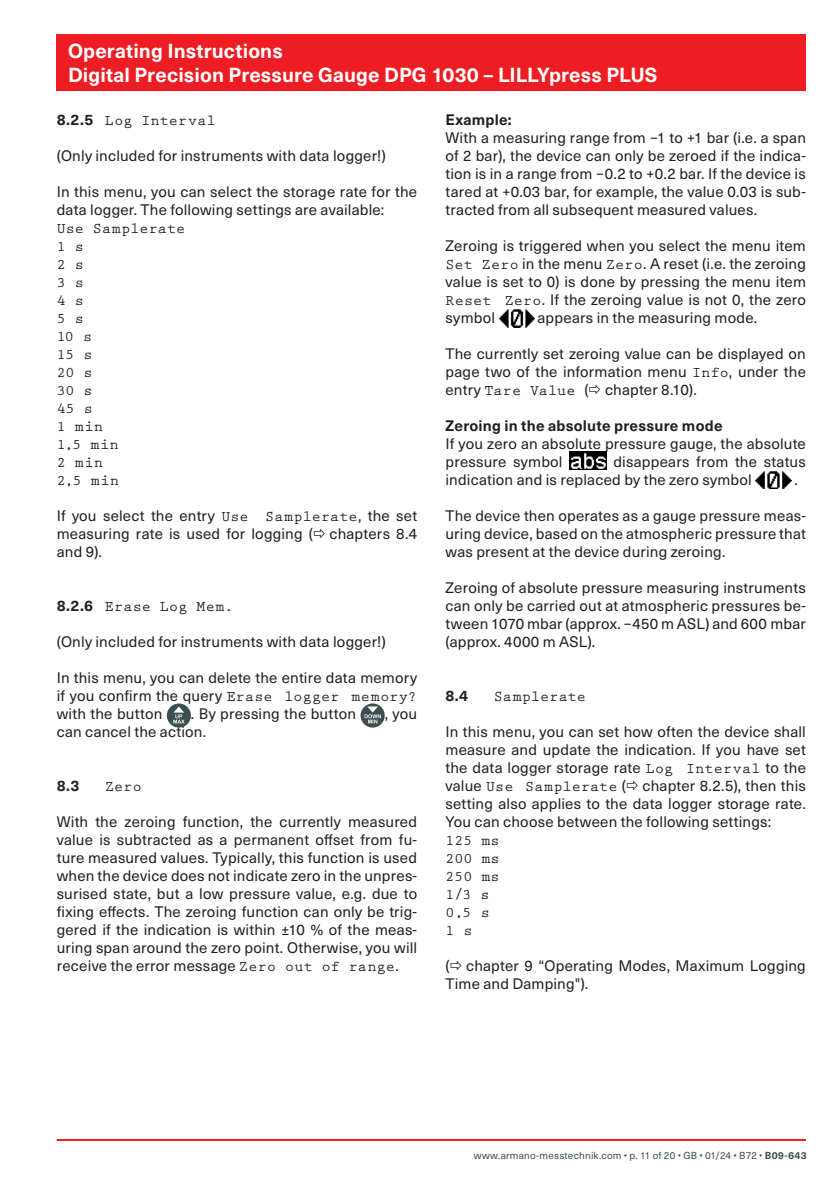
<style>
.page{position:relative;width:840px;height:1191px;background:#fff}
.page>*{position:absolute;margin:0;border:0;box-sizing:border-box;transform-origin:0 0}
.t1{font:700 20px/24px "Neue Haas Unica W1 G";letter-spacing:.005em;color:#fff}
.t2{font:15px/18px "Neue Haas Unica W1 G";letter-spacing:.01em;color:#231f20;text-align:justify}
.t3{font:700 15px/18px "Prestige Elite Std";letter-spacing:.01em;color:#231f20}
.t4{font:700 15px "Neue Haas Unica W1 G";letter-spacing:.015em;color:#231f20}
.t5{font:10px "Neue Haas Unica W1 G";letter-spacing:.02em;color:#3d4f51}
.s1{font-family:"Neue Haas Unica W1 G"}
.s2{font-family:"Prestige Elite Std";font-weight:700}
.s3{font-weight:700}
</style>
<div class="page">
<hr style="left:57px;top:1139px;width:748px;height:2px;background:#ee1d23">
<div style="left:57px;top:34px;width:748px;height:57px;background:#ee1d23"></div>
<div style="left:167px;top:703px;width:24px;height:24px;background:#3d4f51;border-radius:50%"></div>
<svg style="left:173px;top:706px;width:11px;height:17px"></svg>
<svg style="left:360px;top:703px;width:24px;height:24px"></svg>
<svg style="left:364px;top:706px;width:17px;height:17px"></svg>
<img style="left:499px;top:309px;width:35px;height:18px">
<img style="left:569px;top:451px;width:37px;height:19px">
<img style="left:755px;top:471px;width:35px;height:17px">
<h1 class="t1" style="left:68px;top:38px;width:590px">Operating Instructions<br>Digital Precision Pressure Gauge DPG 1030 – LILLYpress PLUS</h1>
<p class="t3" style="left:57px;top:112px;width:160px"><span class="s1">8.2.5</span> Log Interval</p>
<p class="t2" style="left:57px;top:146px;width:330px">(Only included for instruments with data logger!)</p>
<p class="t2" style="left:57px;top:182px;width:361px">In this menu, you can select the storage rate for the data logger. The following settings are available:</p>
<p class="t3" style="left:57px;top:220px;width:130px">Use Samplerate<br>1 s<br>2 s<br>3 s<br>4 s<br>5 s<br>10 s<br>15 s<br>20 s<br>30 s<br>45 s<br>1 min<br>1,5 min<br>2 min<br>2,5 min</p>
<p class="t2" style="left:57px;top:506px;width:361px">If you select the entry <span class="s2">Use Samplerate</span>, the set measuring rate is used for logging ( chapters 8.4 and 9).</p>
<p class="t4" style="left:445px;top:108px;width:68px">Example:</p>
<p class="t2" style="left:445px;top:128px;width:362px">With a measuring range from −1 to +1 bar (i.e. a span of 2 bar), the device can only be zeroed if the indica&shy;tion is in a range from −0.2 to +0.2 bar. If the device is tared at +0.03 bar, for example, the value 0.03 is sub&shy;tracted from all subsequent measured values.</p>
<p class="t2" style="left:445px;top:236px;width:362px">Zeroing is triggered when you select the menu item <span class="s2">Set Zero</span> in the menu <span class="s2">Zero</span>. A reset (i.e. the zeroing value is set to 0) is done by pressing the menu item <span class="s2">Reset Zero</span>. If the zeroing value is not 0, the zero symbol</p>
<p class="t2" style="left:537px;top:308px;width:221px">appears in the measuring mode.</p>
<p class="t2" style="left:445px;top:344px;width:362px">The currently set zeroing value can be displayed on page two of the information menu <span class="s2">Info</span>, under the entry <span class="s2">Tare Value</span> ( chapter 8.10).</p>
<p class="t4" style="left:445px;top:414px;width:278px">Zeroing in the absolute pressure mode</p>
<p class="t2" style="left:445px;top:434px;width:361px">If you zero an absolute pressure gauge, the absolute pressure symbol</p>
<p class="t2" style="left:445px;top:452px;width:361px;text-indent:168px">disappears from the status indication and is replaced by the zero symbol</p>
<p class="t2" style="left:794px;top:470px;width:5px">.</p>
<p class="t2" style="left:445px;top:506px;width:362px">The device then operates as a gauge pressure meas&shy;uring device, based on the atmospheric pressure that was present at the device during zeroing.</p>
<p class="t2" style="left:445px;top:578px;width:362px">Zeroing of absolute pressure measuring instruments can only be carried out at atmospheric pressures be&shy;tween 1070 mbar (approx. −450 m ASL) and 600 mbar (approx. 4000 m ASL).</p>
<p class="t3" style="left:57px;top:598px;width:178px"><span class="s1">8.2.6</span> Erase Log Mem.</p>
<p class="t2" style="left:57px;top:632px;width:330px">(Only included for instruments with data logger!)</p>
<p class="t2" style="left:57px;top:668px;width:362px">In this menu, you can delete the entire data memory if you confirm the query <span class="s2">Erase logger memory? </span>with the button</p>
<p class="t4" style="left:445px;top:684px;width:24px">8.4</p>
<p class="t3" style="left:493px;top:688px;width:94px">Samplerate</p>
<p class="t2" style="left:445px;top:722px;width:362px">In this menu, you can set how often the device shall measure and update the indication. If you have set the data logger storage rate <span class="s2">Log Interval</span> to the value <span class="s2">Use Samplerate</span> ( chapter 8.2.5), then this setting also applies to the data logger storage rate.<br>You can choose between the following settings:</p>
<p class="t3" style="left:445px;top:832px;width:55px">125 ms<br>200 ms<br>250 ms<br>1/3 s<br>0,5 s<br>1 s</p>
<p class="t2" style="left:445px;top:956px;width:361px">( chapter 9 “Operating Modes, Maximum Logging<br>Time and Damping").</p>
<p class="t2" style="left:191px;top:704px;width:166px">. By pressing the button</p>
<p class="t2" style="left:384px;top:704px;width:34px">, you</p>
<p class="t2" style="left:57px;top:722px;width:151px">can cancel the action.</p>
<p class="t4" style="left:57px;top:774px;width:24px">8.3</p>
<p class="t3" style="left:105px;top:778px;width:38px">Zero</p>
<p class="t2" style="left:57px;top:812px;width:362px">With the zeroing function, the currently measured value is subtracted as a permanent offset from fu&shy;ture measured values. Typically, this function is used when the device does not indicate zero in the unpres&shy;surised state, but a low pressure value, e.g. due to fixing effects. The zeroing function can only be trig&shy;gered if the indication is within ±10 % of the meas&shy;uring span around the zero point. Otherwise, you will receive the error message <span class="s2">Zero out of range</span>.</p>
<p class="t5" style="left:473px;top:1148px;width:334px">www.armano-messtechnik.com • p. 11 of 20 • GB • 01/24 • B72 • <span class="s3">B09-643</span></p>
</div>
